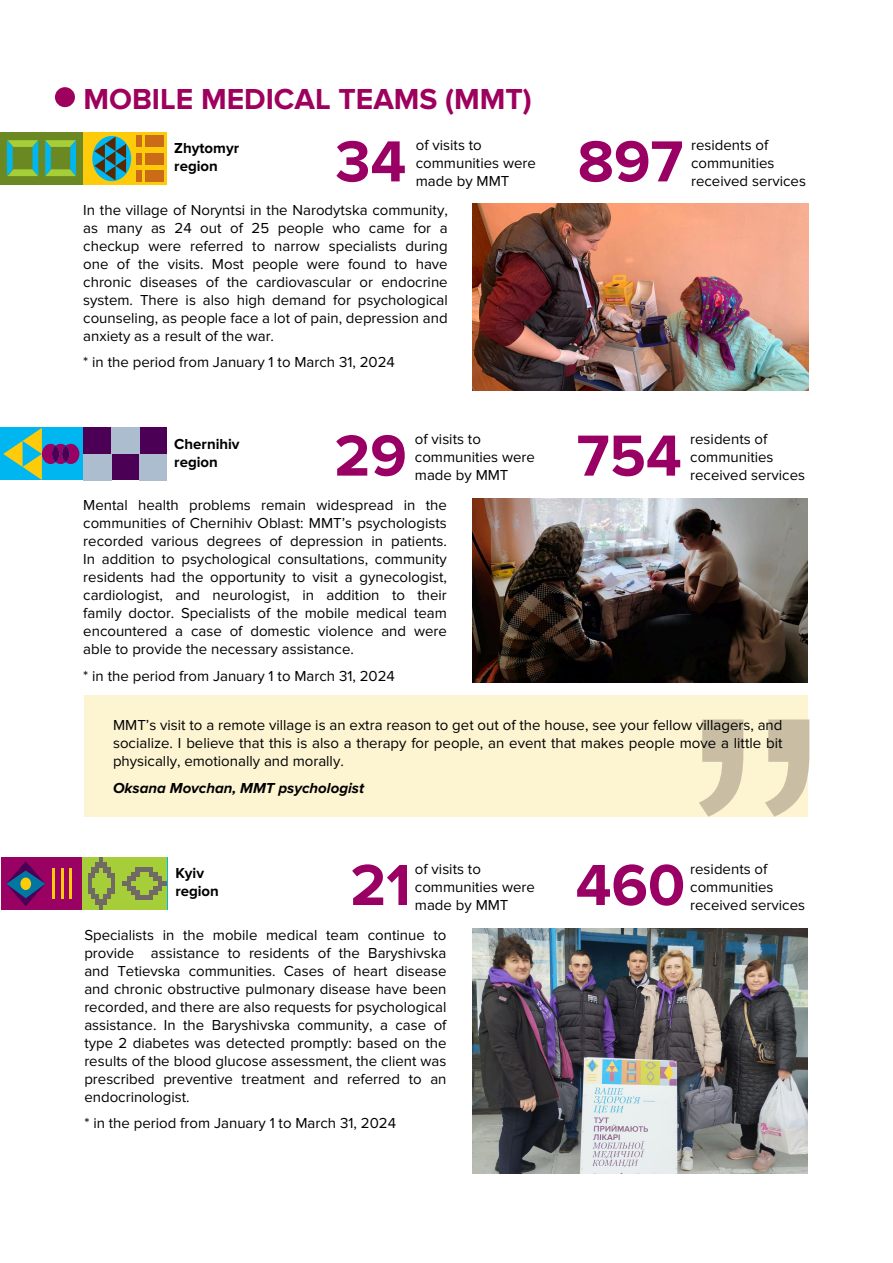
<style>
.page{position:relative;width:893px;height:1263px;background:#fff}
.page>*{position:absolute;margin:0;border:0;box-sizing:border-box;transform-origin:0 0}
.t1{font:700 60px "Proxima Nova";color:#9a0064}
.t2{font:700 30px "Proxima Nova";color:#9e005d}
.t3{font:15px/18px "Proxima Nova";color:#000}
.t4{font:700 15px/18px "Proxima Nova";color:#000}
.t5{font:italic 700 15px "Proxima Nova";color:#000}
</style>
<div class="page">
<div style="left:55px;top:87px;width:20px;height:20px;background:#9e005d;border-radius:50%"></div>
<img style="left:473px;top:203px;width:335px;height:187px">
<div style="left:0;top:132px;width:83px;height:53px;background:#6a8922"></div>
<div style="left:83px;top:132px;width:84px;height:53px;background:#fdcb0a"></div>
<svg style="left:45px;top:140px;width:31px;height:36px"></svg>
<svg style="left:92px;top:136px;width:39px;height:45px"></svg>
<svg style="left:94px;top:137px;width:32px;height:43px"></svg>
<div style="left:136px;top:170px;width:6px;height:12px;background:#ca6c17"></div>
<div style="left:136px;top:153px;width:6px;height:11px;background:#ca6c17"></div>
<div style="left:136px;top:135px;width:6px;height:12px;background:#ca6c17"></div>
<div style="left:145px;top:170px;width:19px;height:12px;background:#ca6c17"></div>
<div style="left:145px;top:153px;width:19px;height:11px;background:#ca6c17"></div>
<div style="left:145px;top:135px;width:19px;height:12px;background:#ca6c17"></div>
<svg style="left:7px;top:140px;width:31px;height:36px"></svg>
<div style="left:0;top:427px;width:83px;height:53px;background:#00b6f0"></div>
<div style="left:83px;top:427px;width:84px;height:53px;background:#4c0055"></div>
<svg style="left:3px;top:428px;width:76px;height:52px"></svg>
<div style="left:62px;top:446px;width:7px;height:16px;background:#4c0055;border-radius:50%"></div>
<div style="left:83px;top:454px;width:28px;height:26px;background:#acbdd0"></div>
<div style="left:111px;top:428px;width:29px;height:26px;background:#acbdd0"></div>
<div style="left:140px;top:454px;width:27px;height:26px;background:#acbdd0"></div>
<img style="left:472px;top:498px;width:336px;height:184px">
<img style="left:472px;top:929px;width:335px;height:245px">
<hr style="left:166px;top:857px;width:2px;height:53px;background:#00b6f0">
<div style="left:1px;top:857px;width:81px;height:53px;background:#990163"></div>
<div style="left:82px;top:857px;width:85px;height:53px;background:#a6ce39"></div>
<svg style="left:6px;top:861px;width:39px;height:45px"></svg>
<div style="left:20px;top:877px;width:11px;height:13px;background:#fdcb0a;border-radius:50%"></div>
<hr style="left:52px;top:868px;width:3px;height:31px;background:#fdcb0a">
<hr style="left:61px;top:868px;width:3px;height:31px;background:#fdcb0a">
<hr style="left:69px;top:868px;width:3px;height:31px;background:#fdcb0a">
<hr style="left:99px;top:899px;width:4px;height:11px;background:#716963">
<hr style="left:95px;top:894px;width:4px;height:10px;background:#716963">
<hr style="left:91px;top:889px;width:4px;height:10px;background:#716963">
<hr style="left:111px;top:883px;width:4px;height:11px;background:#716963">
<hr style="left:107px;top:889px;width:4px;height:10px;background:#716963">
<hr style="left:103px;top:894px;width:4px;height:10px;background:#716963">
<hr style="left:99px;top:857px;width:4px;height:11px;background:#716963">
<hr style="left:103px;top:862px;width:4px;height:11px;background:#716963">
<hr style="left:107px;top:868px;width:4px;height:10px;background:#716963">
<hr style="left:111px;top:873px;width:4px;height:10px;background:#716963">
<svg style="left:88px;top:873px;width:3px;height:21px"></svg>
<hr style="left:91px;top:868px;width:4px;height:10px;background:#716963">
<hr style="left:95px;top:862px;width:4px;height:11px;background:#716963">
<div style="left:122px;top:881px;width:9px;height:5px;background:#716963"></div>
<div style="left:131px;top:872px;width:9px;height:5px;background:#716963"></div>
<div style="left:135px;top:867px;width:9px;height:5px;background:#716963"></div>
<div style="left:158px;top:881px;width:9px;height:5px;background:#716963"></div>
<div style="left:144px;top:867px;width:9px;height:5px;background:#716963"></div>
<div style="left:149px;top:872px;width:9px;height:5px;background:#716963"></div>
<svg style="left:127px;top:877px;width:35px;height:22px"></svg>
<div style="left:84px;top:695px;width:724px;height:122px;background:#fdf4d2"></div>
<svg style="left:699px;top:719px;width:110px;height:98px"></svg>
<hr style="left:892px;top:0;width:1px;height:1263px;background:#74005f">
<p class="t2" style="left:83px;top:81px;width:450px">MOBILE MEDICAL TEAMS (MMT)</p>
<p class="t4" style="left:174px;top:140px;width:66px">Zhytomyr region</p>
<p class="t1" style="left:335px;top:127px;width:73px">34</p>
<p class="t3" style="left:416px;top:136px;width:122px">of visits to communities were made by MMT</p>
<p class="t1" style="left:578px;top:127px;width:107px">897</p>
<p class="t3" style="left:691px;top:136px;width:116px">residents of communities received services</p>
<p class="t3" style="left:83px;top:201px;width:366px;text-align:justify">In the village of Noryntsi in the Narodytska community, as many as 24 out of 25 people who came for a checkup were referred to narrow specialists during one of the visits. Most people were found to have chronic diseases of the cardiovascular or endocrine system. There is also high demand for psychological counseling, as people face a lot of pain, depression and anxiety as a result of the war.</p>
<p class="t3" style="left:83px;top:354px;width:313px">* in the period from January 1 to March 31, 2024</p>
<p class="t4" style="left:174px;top:435px;width:67px">Chernihiv region</p>
<p class="t1" style="left:334px;top:421px;width:74px">29</p>
<p class="t3" style="left:415px;top:431px;width:122px">of visits to communities were made by MMT</p>
<p class="t1" style="left:577px;top:421px;width:106px">754</p>
<p class="t3" style="left:690px;top:431px;width:116px">residents of communities received services</p>
<p class="t3" style="left:83px;top:496px;width:365px;text-align:justify">Mental health problems remain widespread in the communities of Chernihiv Oblast: MMT’s psychologists recorded various degrees of depression in patients.<br>In addition to psychological consultations, community residents had the opportunity to visit a gynecologist, cardiologist, and neurologist, in addition to their family doctor. Specialists of the mobile medical team encountered a case of domestic violence and were able to provide the necessary assistance.</p>
<p class="t3" style="left:83px;top:667px;width:313px">* in the period from January 1 to March 31, 2024</p>
<p class="t3" style="left:113px;top:716px;width:671px;text-align:justify">MMT’s visit to a remote village is an extra reason to get out of the house, see your fellow villagers, and socialize. I believe that this is also a therapy for people, an event that makes people move a little bit physically, emotionally and morally.</p>
<p class="t5" style="left:113px;top:779px;width:253px">Oksana Movchan, MMT psychologist</p>
<p class="t4" style="left:175px;top:864px;width:45px">Kyiv region</p>
<p class="t1" style="left:350px;top:850px;width:62px">21</p>
<p class="t3" style="left:415px;top:860px;width:122px">of visits to communities were made by MMT</p>
<p class="t1" style="left:576px;top:850px;width:111px">460</p>
<p class="t3" style="left:690px;top:860px;width:116px">residents of communities received services</p>
<p class="t3" style="left:84px;top:926px;width:364px;text-align:justify">Specialists in the mobile medical team continue to provide assistance to residents of the Baryshivska and Tetievska communities. Cases of heart disease and chronic obstructive pulmonary disease have been recorded, and there are also requests for psychological assistance. In the Baryshivska community, a case of type 2 diabetes was detected promptly: based on the results of the blood glucose assessment, the client was prescribed preventive treatment and referred to an endocrinologist.</p>
<p class="t3" style="left:84px;top:1114px;width:313px">* in the period from January 1 to March 31, 2024</p>
</div>
